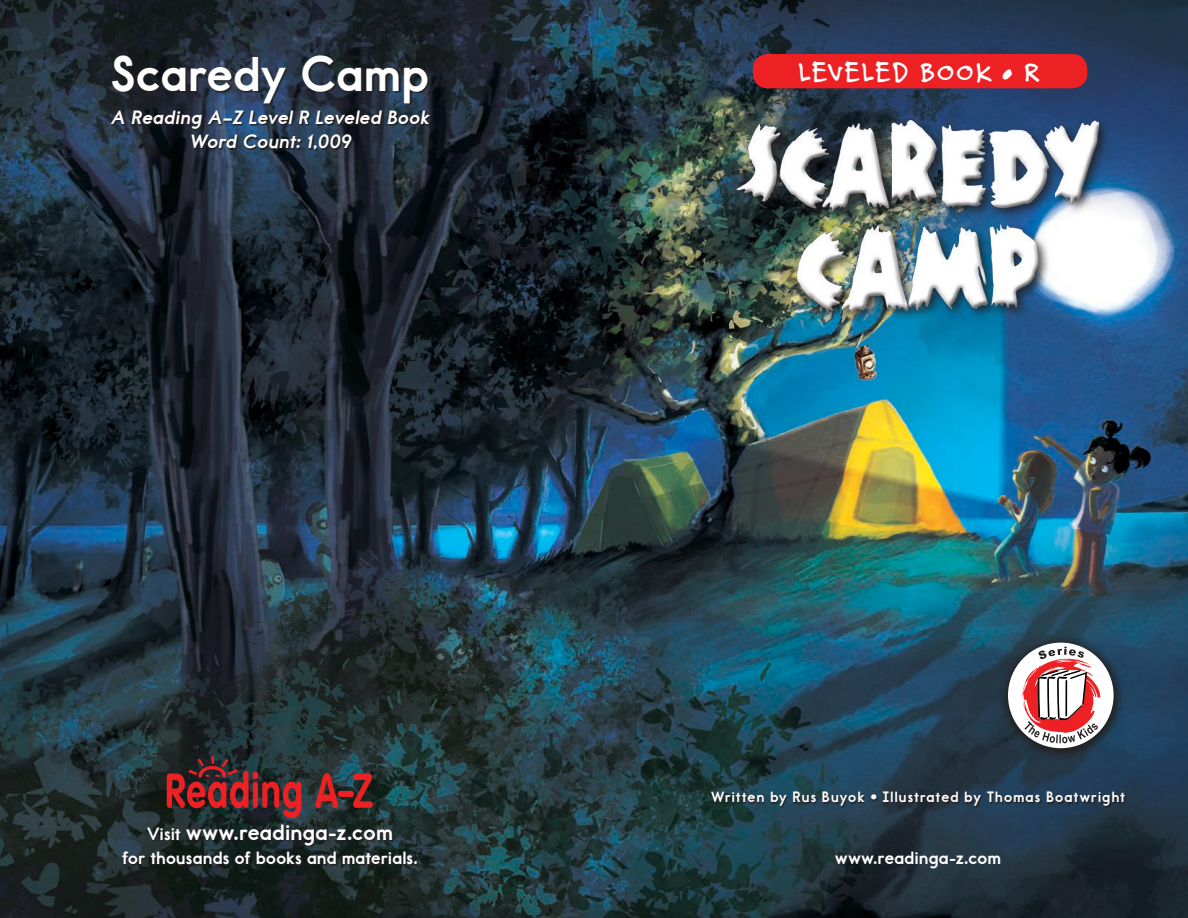
<style>
.page{position:relative;width:1188px;height:918px;background:#fff}
.page>*{position:absolute;margin:0;border:0;box-sizing:border-box;transform-origin:0 0}
.t1{font:49.5px "Report School Hv";letter-spacing:.02em;color:#fff}
.t2{font:700 28.5px "Felt Tip Roman";letter-spacing:.05em;color:#fff}
.t3{font:22.5px "Report School Hv";letter-spacing:.03em;color:#fff}
.t4{font:italic 19.5px/24px "Report School Hv";letter-spacing:.035em;color:#fff;text-align:center}
.t5{font:18px "Report School Hv";letter-spacing:.025em;color:#fff}
.t6{font:15px "Report School Hv";letter-spacing:.08em;color:#fff}
.s1{font-size:18px}
</style>
<div class="page">
<img style="left:0;top:0;width:1188px;height:918px">
<img style="left:716px;top:98px;width:426px;height:250px">
<div style="left:753px;top:54px;width:334px;height:34px;background:#ed2124;border-radius:15px"></div>
<svg style="left:711px;top:792px;width:416px;height:16px;background:#223745"></svg>
<svg style="left:111px;top:56px;width:321px;height:96px;background:#232e3b"></svg>
<svg style="left:998px;top:633px;width:129px;height:128px;background:#233c4f"></svg>
<div style="left:1008px;top:643px;width:106px;height:105px;background:#fff;border-radius:50%"></div>
<svg style="left:1022px;top:647px;width:78px;height:96px"></svg>
<svg style="left:167px;top:756px;width:134px;height:62px;background:#5e282b"></svg>
<svg style="left:315px;top:773px;width:58px;height:35px;background:#742e30"></svg>
<svg style="left:122px;top:824px;width:297px;height:43px;background:#1e2828"></svg>
<h1 class="t1" style="left:111px;top:44px;width:319px">Scaredy Camp</h1>
<p class="t4" style="left:111px;top:105px;width:320px">A Reading A–Z Level R Leveled Book<br>Word Count: 1,009</p>
<p class="t3" style="left:147px;top:819px;width:247px"><span class="s1">Visit</span> www.readinga-z.com</p>
<p class="t5" style="left:123px;top:847px;width:297px">for thousands of books and materials.</p>
<h2 class="t2" style="left:799px;top:54px;width:243px">LEVELED BOOK • R</h2>
<p class="t6" style="left:711px;top:788px;width:415px">Written by Rus Buyok • Illustrated by Thomas Boatwright</p>
<p class="t5" style="left:835px;top:847px;width:167px">www.readinga-z.com</p>
</div>
